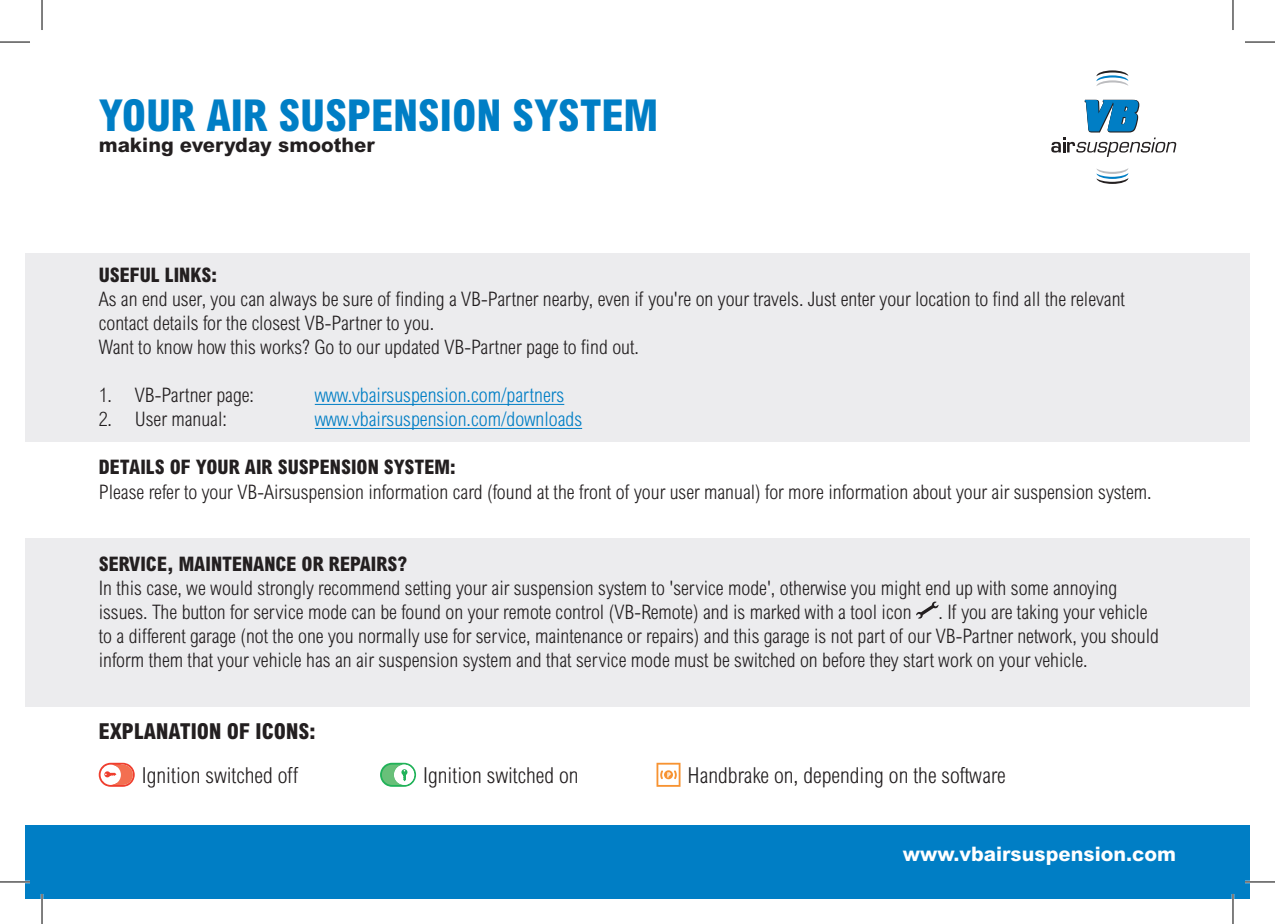
<style>
.page{position:relative;width:1275px;height:924px;background:#fff}
.page>*{position:absolute;margin:0;border:0;box-sizing:border-box;transform-origin:0 0}
.t1{font:800 condensed 44px "Arial MT Std";color:#007ec5}
.Platte_tekst{font:300 condensed 22px "Arial MT Std";color:#231f20}
.Platte_tekst-2{font:800 condensed 22px "Arial MT Std";color:#231f20}
.Platte_tekst-3{font:300 condensed 20px/24px "Arial MT Std";color:#231f20}
.Platte_tekst-4{font:800 condensed 20px "Arial MT Std";color:#231f20}
.t2{font:300 condensed 20px "Arial MT Std";color:#007ec5}
.Platte_tekst-5{font:800 20px "Arial MT Std";color:#fff}
.t3{font:800 20px "Arial MT Std";color:#231f20}
</style>
<div class="page">
<div style="left:25px;top:253px;width:1225px;height:189px;background:#ececee"></div>
<div style="left:25px;top:538px;width:1225px;height:168px;background:#ececee"></div>
<div style="left:25px;top:824px;width:1225px;height:74px;background:#007ec5"></div>
<svg style="left:1096px;top:70px;width:32px;height:16px"></svg>
<svg style="left:1096px;top:168px;width:32px;height:16px"></svg>
<svg style="left:1051px;top:100px;width:125px;height:57px"></svg>
<svg style="left:380px;top:762px;width:36px;height:24px"></svg>
<svg style="left:99px;top:762px;width:36px;height:24px"></svg>
<svg style="left:656px;top:762px;width:24px;height:24px"></svg>
<hr style="left:315px;top:404px;width:249px;height:1px;background:#007ec5">
<hr style="left:315px;top:428px;width:267px;height:1px;background:#007ec5">
<svg style="left:916px;top:601px;width:22px;height:17px"></svg>
<hr style="left:0;top:880px;width:30px;height:2px;background:#fff">
<hr style="left:1245px;top:880px;width:30px;height:2px;background:#fff">
<hr style="left:41px;top:893px;width:2px;height:30px;background:#fff">
<hr style="left:1231px;top:893px;width:3px;height:30px;background:#fff">
<hr style="left:0;top:42px;width:30px;height:1px;background:#000">
<hr style="left:1245px;top:42px;width:30px;height:1px;background:#000">
<hr style="left:0;top:881px;width:30px;height:1px;background:#000">
<hr style="left:1245px;top:881px;width:30px;height:1px;background:#000">
<hr style="left:42px;top:0;width:1px;height:30px;background:#000">
<hr style="left:42px;top:893px;width:1px;height:30px;background:#000">
<hr style="left:1232px;top:0;width:1px;height:30px;background:#000">
<hr style="left:1232px;top:893px;width:1px;height:30px;background:#000">
<p class="t1" style="left:99px;top:89px;width:561px">YOUR AIR SUSPENSION SYSTEM</p>
<p class="t3" style="left:99px;top:133px;width:278px">making everyday smoother</p>
<p class="Platte_tekst-4" style="left:99px;top:263px;width:120px">USEFUL LINKS:</p>
<p class="Platte_tekst-3" style="left:99px;top:287px;width:1028px">As an end user, you can always be sure of finding a VB-Partner nearby, even if you're on your travels. Just enter your location to find all the relevant contact details for the closest VB-Partner to you.</p>
<p class="Platte_tekst-3" style="left:99px;top:335px;width:542px">Want to know how this works? Go to our updated VB-Partner page to find out.</p>
<p class="Platte_tekst-3" style="left:99px;top:383px;width:157px">1. VB-Partner page:</p>
<p class="t2" style="left:315px;top:384px;width:251px">www.vbairsuspension.com/partners</p>
<p class="Platte_tekst-3" style="left:99px;top:407px;width:130px">2. User manual:</p>
<p class="t2" style="left:315px;top:408px;width:269px">www.vbairsuspension.com/downloads</p>
<p class="Platte_tekst-4" style="left:99px;top:455px;width:358px">DETAILS OF YOUR AIR SUSPENSION SYSTEM:</p>
<p class="Platte_tekst-3" style="left:99px;top:479px;width:1054px">Please refer to your VB-Airsuspension information card (found at the front of your user manual) for more information about your air suspension system.</p>
<p class="Platte_tekst-4" style="left:99px;top:551px;width:310px">SERVICE, MAINTENANCE OR REPAIRS?</p>
<p class="Platte_tekst-3" style="left:99px;top:575px;width:1020px">In this case, we would strongly recommend setting your air suspension system to 'service mode', otherwise you might end up with some annoying issues. The button for service mode can be found on your remote control (VB-Remote) and is marked with a tool icon</p>
<p class="Platte_tekst-3" style="left:99px;top:599px;width:1061px;text-indent:840px">. If you are taking your vehicle to a different garage (not the one you normally use for service, maintenance or repairs) and this garage is not part of our VB-Partner network, you should inform them that your vehicle has an air suspension system and that service mode must be switched on before they start work on your vehicle.</p>
<p class="Platte_tekst-2" style="left:99px;top:717px;width:218px">EXPLANATION OF ICONS:</p>
<p class="Platte_tekst" style="left:142px;top:762px;width:158px">Ignition switched off</p>
<p class="Platte_tekst" style="left:423px;top:762px;width:157px">Ignition switched on</p>
<p class="Platte_tekst" style="left:687px;top:762px;width:319px">Handbrake on, depending on the software</p>
<p class="Platte_tekst-5" style="left:903px;top:841px;width:275px">www.vbairsuspension.com</p>
</div>
